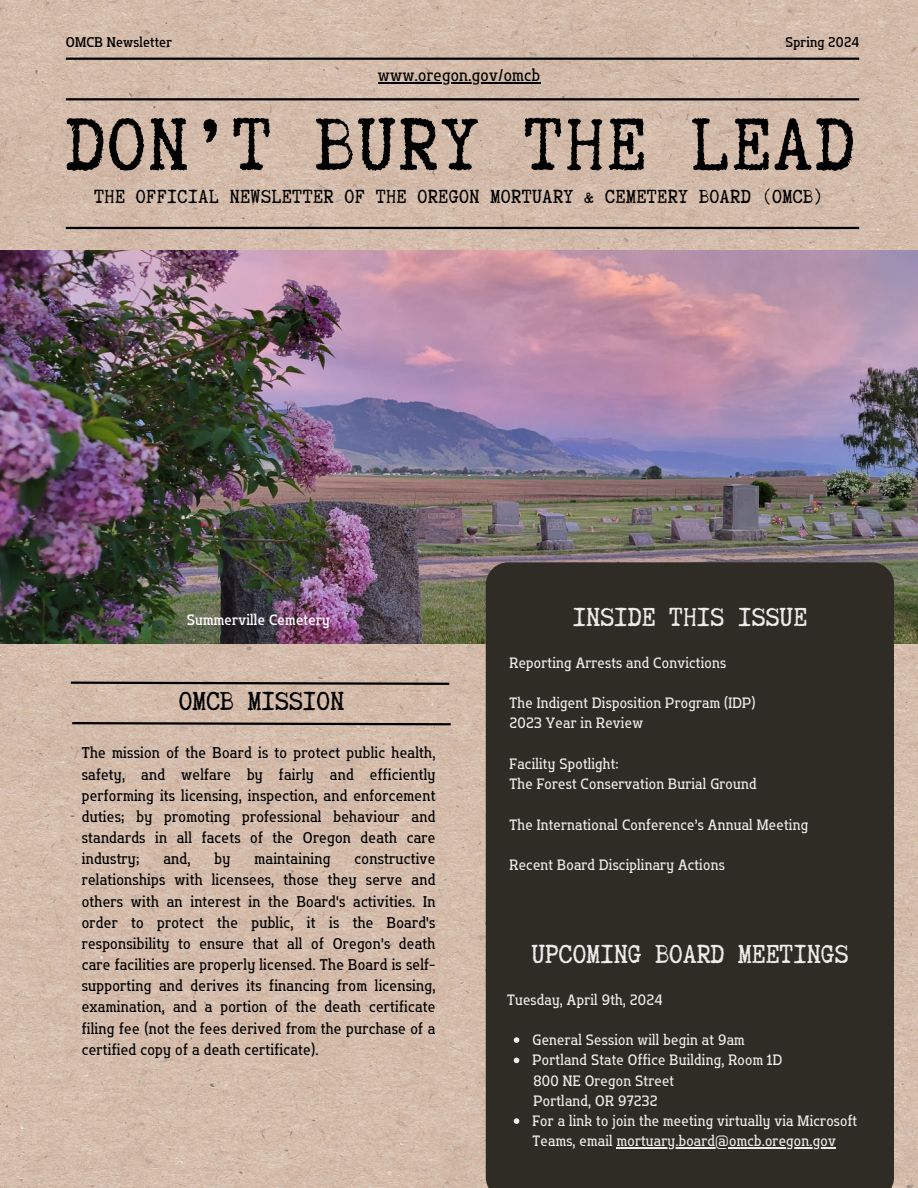
<style>
.page{position:relative;width:918px;height:1188px;background:#fff}
.page>*{position:absolute;margin:0;border:0;box-sizing:border-box;transform-origin:0 0}
.t1{font:88.35px "Truetypewriter Polygl OTT";letter-spacing:.025em;color:#000}
.t2{font:31.05px "Truetypewriter Polygl OTT";color:#edeceb}
.t3{font:31.05px "Truetypewriter Polygl OTT";color:#000}
.t4{font:22.65px "Truetypewriter Polygl OTT";letter-spacing:.015em;color:#000}
.t5{font:16.95px "Flatory Slab 400 Semi Cond";letter-spacing:.015em;color:#000}
.t6{font:15.45px/21.1px "Flatory Slab 400 Semi Cond";letter-spacing:.02em;color:#000;text-align:justify}
.t7{font:15px/20.2px "Flatory Slab 400 Semi Cond";letter-spacing:.02em;color:#edeceb}
.t8{font:15px "Flatory Slab 500 Semi Cond";letter-spacing:.015em;color:#fff}
.t9{font:14.1px "Flatory Slab 500 Semi Cond";letter-spacing:.015em;color:#000}
</style>
<div class="page">
<img style="left:0;top:0;width:918px;height:1188px">
<img style="left:0;top:251px;width:918px;height:392px">
<hr style="left:66px;top:58px;width:793px;height:2px;background:#000">
<hr style="left:66px;top:98px;width:793px;height:2px;background:#000">
<hr style="left:66px;top:227px;width:793px;height:2px;background:#000">
<div style="left:486px;top:562px;width:408px;height:626px;background:#2e2c24"></div>
<svg style="left:69px;top:680px;width:383px;height:6px;background:#84746a"></svg>
<svg style="left:70px;top:721px;width:383px;height:6px;background:#84756b"></svg>
<hr style="left:378px;top:82px;width:162px;height:1px;background:#000">
<svg style="left:514px;top:1037px;width:5px;height:6px"></svg>
<svg style="left:514px;top:1058px;width:5px;height:5px"></svg>
<svg style="left:514px;top:1118px;width:5px;height:6px"></svg>
<hr style="left:617px;top:1148px;width:219px;height:1px;background:#edeceb">
<h4 class="t9" style="left:66px;top:34px;width:108px">OMCB Newsletter</h4>
<p class="t5" style="left:378px;top:65px;width:164px">www.oregon.gov/omcb</p>
<p class="t9" style="left:785px;top:34px;width:75px">Spring 2024</p>
<h5 class="t1" style="left:66px;top:99px;width:790px">DON’T BURY THE LEAD</h5>
<h4 class="t4" style="left:94px;top:185px;width:731px">THE OFFICIAL NEWSLETTER OF THE OREGON MORTUARY &amp; CEMETERY BOARD (OMCB)</h4>
<p class="t8" style="left:187px;top:611px;width:145px">Summerville Cemetery</p>
<p class="t3" style="left:179px;top:685px;width:167px">OMCB MISSION</p>
<p class="t6" style="left:82px;top:743px;width:355px">The mission of the Board is to protect public health, safety, and welfare by fairly and efficiently performing its licensing, inspection, and enforcement duties; by promoting professional behaviour and standards in all facets of the Oregon death care industry;</p>
<p class="t6" style="left:163px;top:848px;width:29px">and,</p>
<p class="t6" style="left:215px;top:848px;width:17px">by</p>
<p class="t6" style="left:254px;top:848px;width:78px">maintaining</p>
<p class="t6" style="left:82px;top:848px;width:355px;text-indent:273px">constructive relationships with licensees, those they serve and others with an interest in the Board's activities. In order to protect the public, it is the Board's responsibility to ensure that all of Oregon's death care facilities are properly licensed. The Board is self&shy;supporting and derives its financing from licensing, examination, and a portion of the death certificate filing fee (not the fees derived from the purchase of a certified copy of a death certificate).</p>
<p class="t2" style="left:573px;top:601px;width:236px">INSIDE THIS ISSUE</p>
<h1 class="t7" style="left:510px;top:652px;width:218px">Reporting Arrests and Convictions</h1>
<h3 class="t7" style="left:510px;top:693px;width:248px">The Indigent Disposition Program (IDP)</h3>
<p class="t7" style="left:510px;top:713px;width:135px">2023 Year in Review</p>
<h5 class="t7" style="left:510px;top:754px;width:111px">Facility Spotlight:</h5>
<h2 class="t7" style="left:510px;top:774px;width:249px">The Forest Conservation Burial Ground</h2>
<p class="t7" style="left:510px;top:814px;width:300px">The International Conference’s Annual Meeting</p>
<p class="t7" style="left:510px;top:855px;width:217px">Recent Board Disciplinary Actions</p>
<h2 class="t2" style="left:531px;top:938px;width:319px">UPCOMING BOARD MEETINGS</h2>
<p class="t7" style="left:507px;top:989px;width:157px">Tuesday, April 9th, 2024</p>
<p class="t7" style="left:532px;top:1030px;width:214px">General Session will begin at 9am</p>
<p class="t7" style="left:532px;top:1050px;width:251px">Portland State Office Building, Room 1D</p>
<p class="t7" style="left:533px;top:1070px;width:142px">800 NE Oregon Street</p>
<p class="t7" style="left:533px;top:1091px;width:126px">Portland, OR 97232</p>
<p class="t7" style="left:532px;top:1111px;width:326px">For a link to join the meeting virtually via Microsoft<br>Teams, email mortuary.board@omcb.oregon.gov</p>
</div>
